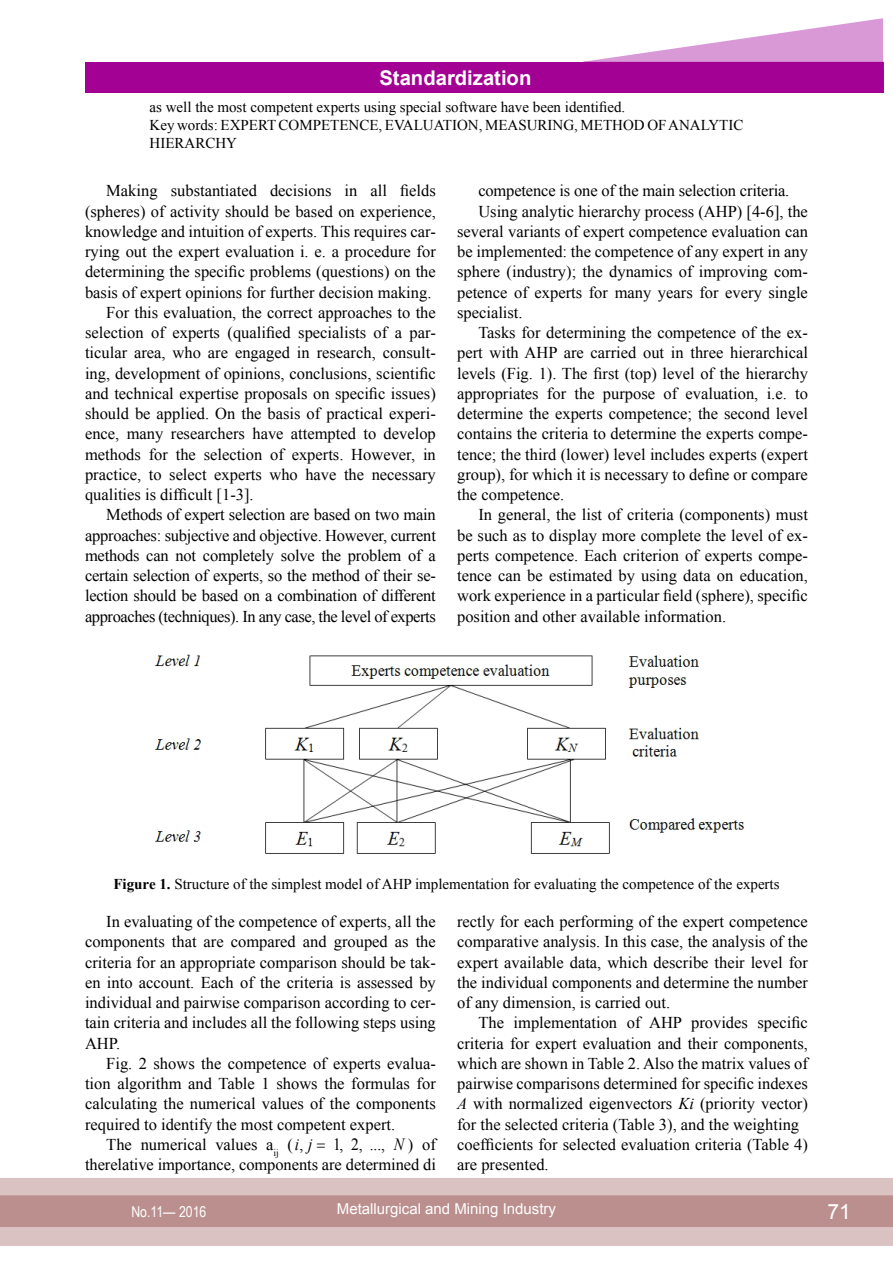
<style>
.page{position:relative;width:893px;height:1263px;background:#fff}
.page>*{position:absolute;margin:0;border:0;box-sizing:border-box;transform-origin:0 0}
.t1{font:21px "Arial";color:#fff}
.t2{font:700 20.25px "Arial";color:#fff}
.t3{font:17.1px "Times New Roman";color:#000;scale:.9 1}
.t4{font:16.5px/20.2px "Times New Roman";color:#000;text-align:justify}
.t5{font:16.5px "Times New Roman";letter-spacing:-.025em;color:#000}
.t6{font:15px/18px "Times New Roman";color:#000}
.t7{font:15px "Arial";color:#fff}
.t8{font:15px "Arial Narrow";color:#fff}
.s1{font-weight:700}
.s2{font-style:italic;font-size:17.1px}
.s3{font-style:italic}
</style>
<div class="page">
<div style="left:0;top:1178px;width:893px;height:68px;background:#dbc2c2"></div>
<div style="left:0;top:1195px;width:893px;height:32px;background:#bc8f8f;border:2px solid #bc8f8f"></div>
<div style="left:85px;top:62px;width:798px;height:30px;background:#a30094"></div>
<svg style="left:583px;top:18px;width:300px;height:44px"></svg>
<img style="left:155px;top:654px;width:589px;height:200px">
<p class="t2" style="left:379px;top:64px;width:153px">Standardization</p>
<p class="t6" style="left:150px;top:98px;width:477px">as well the most competent experts using special software have been identified.<br>Key words: expert compete</p>
<p class="t6" style="left:349px;top:116px;width:85px">nce , evaluatio</p>
<p class="t6" style="left:468px;top:116px;width:30px">n, mea</p>
<p class="t6" style="left:518px;top:116px;width:74px">suring, method</p>
<p class="t6" style="left:647px;top:116px;width:98px">of analytic</p>
<p class="t6" style="left:150px;top:134px;width:89px">hierarchy</p>
<p class="t4" style="left:106px;top:181px;width:331px">Making substantiated decisions in all fields</p>
<p class="t4" style="left:85px;top:201px;width:352px">(spheres) of activity should be based on experience,</p>
<p class="t4" style="left:85px;top:221px;width:352px">knowledge and intuition of experts. This requires car-</p>
<p class="t4" style="left:85px;top:241px;width:352px">rying out the expert evaluation i. e. a procedure for</p>
<p class="t4" style="left:85px;top:261px;width:352px">determining the specific problems (questions) on the</p>
<p class="t4" style="left:85px;top:282px;width:348px">basis of expert opinions for further decision making.</p>
<p class="t4" style="left:106px;top:302px;width:331px">For this evaluation, the correct approaches to the</p>
<p class="t4" style="left:85px;top:322px;width:352px">selection of experts (qualified specialists of a par-</p>
<p class="t4" style="left:85px;top:342px;width:352px">ticular area, who are engaged in research, consult-</p>
<p class="t4" style="left:85px;top:363px;width:352px">ing, development of opinions, conclusions, scientific</p>
<p class="t4" style="left:85px;top:383px;width:352px">and technical expertise proposals on specific issues)</p>
<p class="t4" style="left:85px;top:403px;width:352px">should be applied. On the basis of practical experi-</p>
<p class="t4" style="left:85px;top:423px;width:352px">ence, many researchers have attempted to develop</p>
<p class="t4" style="left:85px;top:444px;width:352px">methods for the selection of experts. However, in</p>
<p class="t4" style="left:85px;top:464px;width:352px">practice, to select experts who have the necessary</p>
<p class="t4" style="left:85px;top:484px;width:170px">qualities is difficult [1-3].</p>
<p class="t4" style="left:106px;top:504px;width:331px">Methods of expert selection are based on two main</p>
<p class="t4" style="left:85px;top:525px;width:352px">approaches: subjective and objective. However, current</p>
<p class="t4" style="left:85px;top:545px;width:352px">methods can not completely solve the problem of a</p>
<p class="t4" style="left:85px;top:565px;width:352px">certain selection of experts, so the method of their se-</p>
<p class="t4" style="left:85px;top:585px;width:352px">lection should be based on a combination of different</p>
<p class="t5" style="left:85px;top:605px;width:352px">approaches (techniques). In any case, the level of experts</p>
<p class="t4" style="left:478px;top:180px;width:313px">competence is one of the main selection criteria.</p>
<p class="t4" style="left:478px;top:201px;width:331px">Using analytic hierarchy process (AHP) [4-6], the</p>
<p class="t4" style="left:457px;top:221px;width:352px">several variants of expert competence evaluation can</p>
<p class="t4" style="left:457px;top:241px;width:352px">be implemented: the competence of any expert in any</p>
<p class="t4" style="left:457px;top:261px;width:352px">sphere (industry); the dynamics of improving com-</p>
<p class="t4" style="left:457px;top:282px;width:352px">petence of experts for many years for every single</p>
<p class="t4" style="left:457px;top:302px;width:67px">specialist.</p>
<p class="t4" style="left:478px;top:322px;width:331px">Tasks for determining the competence of the ex-</p>
<p class="t4" style="left:457px;top:342px;width:352px">pert with AHP are carried out in three hierarchical</p>
<p class="t4" style="left:457px;top:363px;width:352px">levels (Fig. 1). The first (top) level of the hierarchy</p>
<p class="t4" style="left:457px;top:383px;width:352px">appropriates for the purpose of evaluation, i.e. to</p>
<p class="t4" style="left:457px;top:403px;width:352px">determine the experts competence; the second level</p>
<p class="t4" style="left:457px;top:423px;width:352px">contains the criteria to determine the experts compe-</p>
<p class="t4" style="left:457px;top:444px;width:352px">tence; the third (lower) level includes experts (expert</p>
<p class="t4" style="left:457px;top:464px;width:352px">group), for which it is necessary to define or compare</p>
<p class="t4" style="left:457px;top:484px;width:109px">the competence.</p>
<p class="t4" style="left:478px;top:504px;width:331px">In general, the list of criteria (components) must</p>
<p class="t4" style="left:457px;top:525px;width:352px">be such as to display more complete the level of ex-</p>
<p class="t4" style="left:457px;top:545px;width:352px">perts competence. Each criterion of experts compe-</p>
<p class="t4" style="left:457px;top:565px;width:352px">tence can be estimated by using data on education,</p>
<p class="t4" style="left:457px;top:585px;width:352px">work experience in a particular field (sphere), specific</p>
<p class="t4" style="left:457px;top:606px;width:271px">position and other available information.</p>
<p class="t6" style="left:113px;top:874px;width:668px"><span class="s1">Figure 1.</span> Structure of the simplest model of AHP implementation for evaluating the competence of the experts</p>
<p class="t4" style="left:85px;top:911px;width:352px;text-indent:21px">In evaluating of the competence of experts, all the components that are compared and grouped as the criteria for an appropriate comparison should be tak&shy;en into account. Each of the criteria is assessed by individual and pairwise comparison according to cer&shy;tain criteria and includes all the following steps using AHP.</p>
<p class="t4" style="left:106px;top:1053px;width:331px">Fig. 2 shows the competence of experts evalua-</p>
<p class="t4" style="left:85px;top:1073px;width:352px">tion algorithm and Table 1 shows the formulas for</p>
<p class="t4" style="left:85px;top:1093px;width:352px">calculating the numerical values of the components</p>
<p class="t4" style="left:85px;top:1114px;width:312px">required to identify the most competent expert.</p>
<p class="t4" style="left:106px;top:1134px;width:208px">The numerical values a<sub>ij</sub> (<span class="s2">i j</span></p>
<p class="t4" style="left:394px;top:1134px;width:43px"><span class="s2">N</span> ) of</p>
<p class="t4" style="left:457px;top:911px;width:352px">rectly for each performing of the expert competence comparative analysis. In this case, the analysis of the expert available data, which describe their level for the individual components and determine the number of any dimension, is carried out.</p>
<p class="t4" style="left:457px;top:1012px;width:352px;text-align:left;text-indent:21px">The implementation of AHP provides specific criteria for expert evaluation and their components, which are shown in Table 2. Also the matrix values of pairwise comparisons determined for specific indexes <span class="s3">A</span> with normalized eigenvectors <span class="s3">Ki</span> (priority vector) for the selected criteria (Table 3), and the weighting coefficients for selected evaluation criteria (Table 4) are presented.</p>
<p class="t3" style="left:300px;top:1133px;width:6px">,</p>
<p class="t3" style="left:333px;top:1133px;width:59px">1, 2, ...,</p>
<p class="t4" style="left:85px;top:1154px;width:352px">therelative importance, components are determined di</p>
<p class="t8" style="left:131px;top:1200px;width:76px">No.11— 2016</p>
<p class="t7" style="left:337px;top:1199px;width:221px">Metallurgical and Mining Industry</p>
<p class="t1" style="left:827px;top:1197px;width:25px">71</p>
</div>
